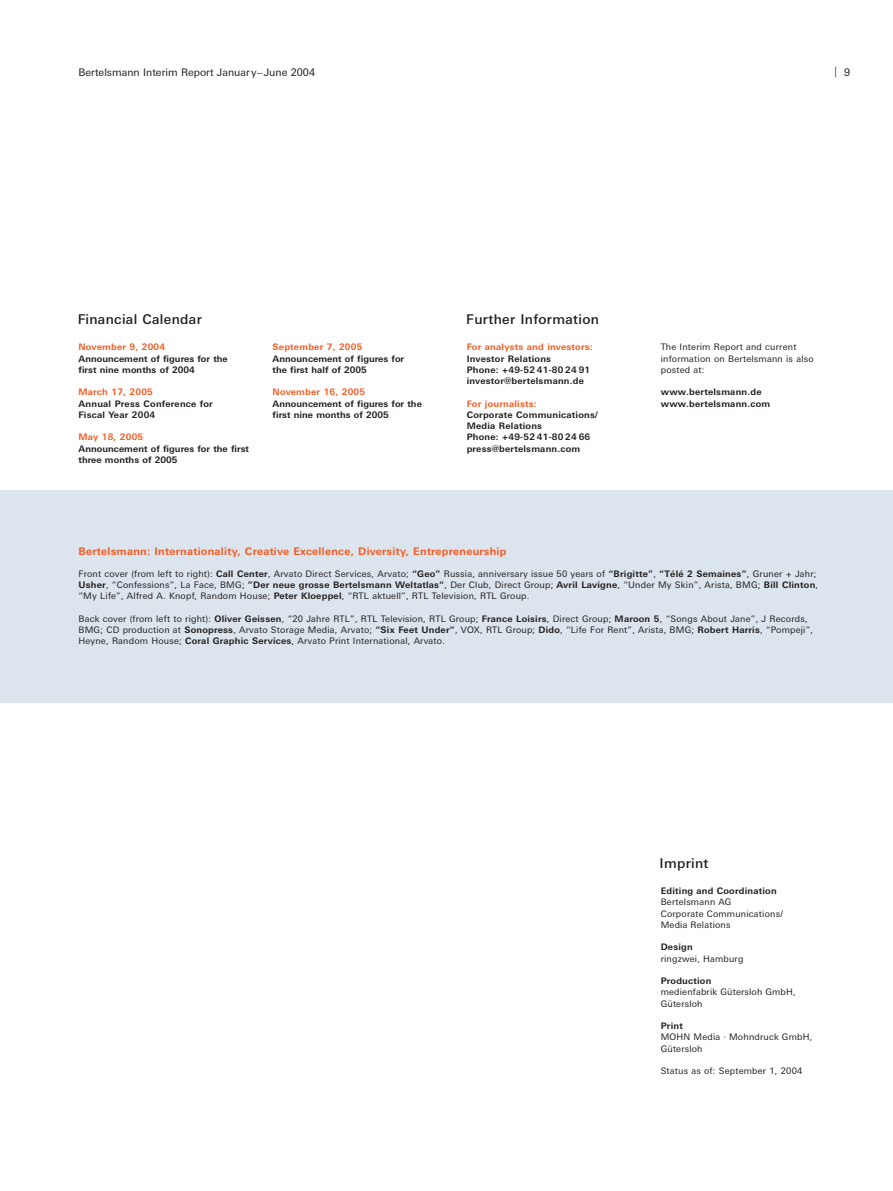
<style>
.page{position:relative;width:893px;height:1191px;background:#fff}
.page>*{position:absolute;margin:0;border:0;box-sizing:border-box;transform-origin:0 0}
.t1{font:500 13.5px "LT Univers Basic";letter-spacing:.025em;color:#231f1f}
.t2{font:700 10.5px "LT Univers Basic";letter-spacing:.025em;color:#f15b22}
.t3{font:10.5px "LT Univers Basic";color:#231f1f}
.t4{font:300 10.5px "LT Univers Basic";color:#231f1f}
.t5{font:9px/11.2px "LT Univers Basic";letter-spacing:.025em;color:#231f1f}
.t6{font:700 9px/11.2px "LT Univers Basic";letter-spacing:.025em;color:#231f1f}
.t7{font:700 9px/11.2px "LT Univers Basic";letter-spacing:.005em;color:#231f1f}
.t8{font:700 9px "LT Univers Basic";letter-spacing:.025em;color:#f15b22}
.s1{font-weight:400}
.s2{font-weight:700}
</style>
<div class="page">
<div style="left:0;top:490px;width:892px;height:213px;background:#dce5ee"></div>
<p class="t3" style="left:78px;top:68px;width:238px">Bertelsmann Interim Report January–June 2004</p>
<p class="t4" style="left:834px;top:67px;width:17px">| <span class="s1">9</span></p>
<h1 class="t1" style="left:78px;top:314px;width:126px">Financial Calendar</h1>
<h1 class="t1" style="left:466px;top:314px;width:134px">Further Information</h1>
<p class="t8" style="left:78px;top:344px;width:88px">November 9, 2004</p>
<p class="t7" style="left:78px;top:354px;width:151px">Announcement of figures for the first nine months of 2004</p>
<p class="t8" style="left:78px;top:389px;width:76px">March 17, 2005</p>
<p class="t6" style="left:78px;top:399px;width:136px">Annual Press Conference for<br>Fiscal Year 2004</p>
<p class="t8" style="left:78px;top:434px;width:66px">May 18, 2005</p>
<p class="t7" style="left:78px;top:444px;width:172px">Announcement of figures for the first three months of 2005</p>
<p class="t8" style="left:272px;top:344px;width:91px">September 7, 2005</p>
<p class="t7" style="left:272px;top:354px;width:133px">Announcement of figures for the first half of 2005</p>
<p class="t8" style="left:272px;top:389px;width:94px">November 16, 2005</p>
<p class="t7" style="left:272px;top:399px;width:151px">Announcement of figures for the first nine months of 2005</p>
<p class="t8" style="left:466px;top:344px;width:127px">For analysts and investors:</p>
<p class="t6" style="left:466px;top:354px;width:125px">Investor Relations<br>Phone: +49-52 41-80 24 91 investor@bertelsmann.de</p>
<p class="t8" style="left:466px;top:400px;width:71px">For journalists:</p>
<p class="t6" style="left:466px;top:410px;width:132px">Corporate Communications/<br>Media Relations<br>Phone: +49-52 41-80 24 66 press@bertelsmann.com</p>
<p class="t5" style="left:660px;top:342px;width:154px">The Interim Report and current information on Bertelsmann is also posted at:</p>
<p class="t6" style="left:660px;top:387px;width:111px">www.bertelsmann.de www.bertelsmann.com</p>
<p class="t2" style="left:78px;top:548px;width:429px">Bertelsmann: Internationality, Creative Excellence, Diversity, Entrepreneurship</p>
<p class="t5" style="left:78px;top:569px;width:741px">Front cover (from left to right): <span class="s2">Call Center</span>, Arvato Direct Services, Arvato; <span class="s2">“Geo”</span> Russia, anniversary issue 50 years of <span class="s2">“Brigitte”</span>, <span class="s2">“Télé 2 Semaines”</span>, Gruner + Jahr;<br><span class="s2">Usher</span>, “Confessions”, La Face, BMG; <span class="s2">”Der neue grosse Bertelsmann Weltatlas“</span>, Der Club, Direct Group; <span class="s2">Avril Lavigne</span>, “Under My Skin”, Arista, BMG; <span class="s2">Bill Clinton</span>, “My Life”, Alfred A. Knopf, Random House; <span class="s2">Peter Kloeppel</span>, “RTL aktuell”, RTL Television, RTL Group.</p>
<p class="t5" style="left:78px;top:614px;width:736px">Back cover (from left to right): <span class="s2">Oliver Geissen</span>, “20 Jahre RTL”, RTL Television, RTL Group; <span class="s2">France Loisirs</span>, Direct Group; <span class="s2">Maroon 5</span>, “Songs About Jane”, J Records,<br>BMG; CD production at <span class="s2">Sonopress</span>, Arvato Storage Media, Arvato; <span class="s2">“Six Feet Under”</span>, VOX, RTL Group; <span class="s2">Dido</span>, “Life For Rent”, Arista, BMG; <span class="s2">Robert Harris</span>, “Pompeji”,<br>Heyne, Random House; <span class="s2">Coral Graphic Services</span>, Arvato Print International, Arvato.</p>
<h1 class="t1" style="left:659px;top:858px;width:51px">Imprint</h1>
<p class="t6" style="left:660px;top:886px;width:117px">Editing and Coordination</p>
<p class="t5" style="left:660px;top:897px;width:124px">Bertelsmann AG<br>Corporate Communications/<br>Media Relations</p>
<p class="t6" style="left:660px;top:942px;width:34px">Design</p>
<p class="t5" style="left:660px;top:954px;width:84px">ringzwei, Hamburg</p>
<p class="t6" style="left:660px;top:976px;width:52px">Production</p>
<p class="t5" style="left:660px;top:987px;width:137px">medienfabrik Gütersloh GmbH,<br>Gütersloh</p>
<p class="t6" style="left:660px;top:1021px;width:24px">Print</p>
<p class="t5" style="left:660px;top:1032px;width:153px">MOHN Media · Mohndruck GmbH,<br>Gütersloh</p>
<p class="t5" style="left:660px;top:1066px;width:143px">Status as of: September 1, 2004</p>
</div>
